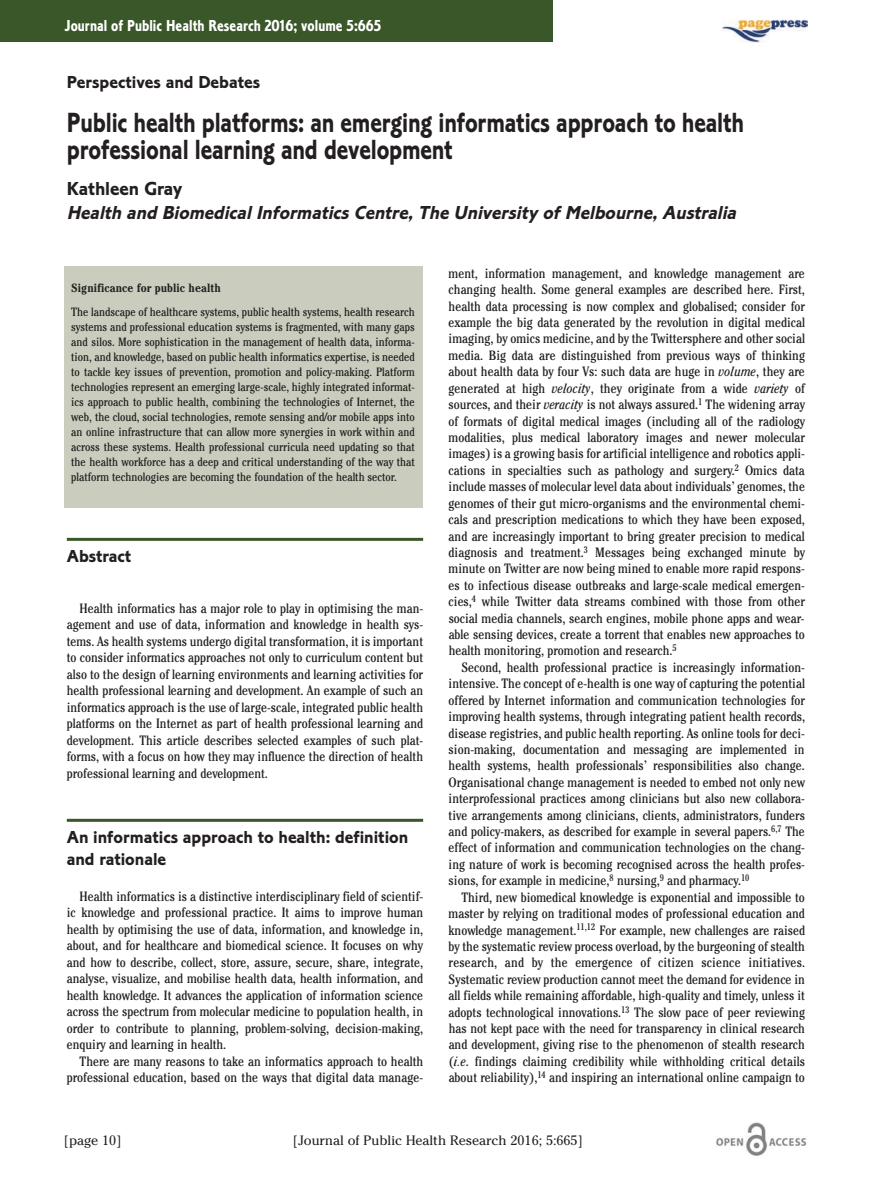
<style>
.page{position:relative;width:893px;height:1191px;background:#fff}
.page>*{position:absolute;margin:0;border:0;box-sizing:border-box;transform-origin:0 0}
.t1{font:28.8px/27px "Corinthian Bold Plain";letter-spacing:-.005em;color:#231f20;scale:.83 1}
.t2{font:italic 19.5px "Corinthian Bold Plain";color:#231f20}
.t3{font:19.5px "Corinthian Bold Plain";color:#231f20}
.t4{font:18px/21.9px "Corinthian Bold Plain";color:#231f20}
.t5{font:16.5px "Corinthian Bold Condensed Plain";color:#fff}
.t6{font:condensed 13.5px/16.4px "Cheltenham";color:#231f20;text-align:justify}
.t7{font:13.5px "Cheltenham";color:#231f20}
.t8{font:condensed 12px/15px "Cheltenham";color:#231f20;text-align:justify}
.t9{font:700 condensed 12px "Cheltenham";color:#231f20}
.s1{font-style:italic}
</style>
<div class="page">
<div style="left:0;top:0;width:552px;height:41px;background:#395728"></div>
<img style="left:723px;top:19px;width:84px;height:24px">
<img style="left:716px;top:1123px;width:91px;height:34px">
<hr style="left:67px;top:538px;width:356px;height:3px;background:#395728">
<hr style="left:67px;top:819px;width:356px;height:3px;background:#395728">
<div style="left:64px;top:266px;width:358px;height:242px;background:#cacdbe"></div>
<p class="t5" style="left:65px;top:20px;width:318px">Journal of Public Health Research 2016; volume 5:665</p>
<h3 class="t4" style="left:67px;top:73px;width:195px">Perspectives and Debates</h3>
<h1 class="t1" style="left:67px;top:112px;width:818px">Public health platforms: an emerging informatics approach to health professional learning and development</h1>
<h2 class="t3" style="left:67px;top:182px;width:117px">Kathleen Gray</h2>
<h2 class="t2" style="left:67px;top:206px;width:674px">Health and Biomedical Informatics Centre, The University of Melbourne, Australia</h2>
<p class="t9" style="left:71px;top:284px;width:151px">Significance for public health</p>
<p class="t8" style="left:71px;top:305px;width:345px">The landscape of healthcare systems, public health systems, health research systems and professional education systems is fragmented, with many gaps and silos. More sophistication in the management of health data, informa&shy;tion, and knowledge, based on public health informatics expertise, is needed to tackle key issues of prevention, promotion and policy-making. Platform technologies represent an emerging large-scale, highly integrated informat&shy;ics approach to public health, combining the technologies of Internet, the web, the cloud, social technologies, remote sensing and/or mobile apps into an online infrastructure that can allow more synergies in work within and across these systems. Health professional curricula need updating so that the health workforce has a deep and critical understanding of the way that platform technologies are becoming the foundation of the health sector.</p>
<h3 class="t4" style="left:67px;top:547px;width:66px">Abstract</h3>
<p class="t6" style="left:67px;top:601px;width:358px;text-indent:13px">Health informatics has a major role to play in optimising the man&shy;agement and use of data, information and knowledge in health sys&shy;tems. As health systems undergo digital transformation, it is important to consider informatics approaches not only to curriculum content but also to the design of learning environments and learning activities for health professional learning and development. An example of such an informatics approach is the use of large-scale, integrated public health platforms on the Internet as part of health professional learning and development. This article describes selected examples of such plat&shy;forms, with a focus on how they may influence the direction of health professional learning and development.</p>
<h3 class="t4" style="left:67px;top:828px;width:343px">An informatics approach to health: definition and rationale</h3>
<p class="t6" style="left:67px;top:889px;width:358px;text-indent:13px">Health informatics is a distinctive interdisciplinary field of scientif&shy;ic knowledge and professional practice. It aims to improve human health by optimising the use of data, information, and knowledge in, about, and for healthcare and biomedical science. It focuses on why and how to describe, collect, store, assure, secure, share, integrate, analyse, visualize, and mobilise health data, health information, and health knowledge. It advances the application of information science across the spectrum from molecular medicine to population health, in order to contribute to planning, problem-solving, decision-making, enquiry and learning in health.</p>
<p class="t6" style="left:67px;top:1054px;width:358px;text-align:right">There are many reasons to take an informatics approach to health professional education, based on the ways that digital data manage-</p>
<p class="t6" style="left:449px;top:266px;width:358px">ment, information management, and knowledge management are changing health. Some general examples are described here. First, health data processing is now complex and globalised; consider for example the big data generated by the revolution in digital medical imaging, by omics medicine, and by the Twittersphere and other social media. Big data are distinguished from previous ways of thinking about health data by four Vs: such data are huge in <span class="s1">volume</span>, they are generated at high <span class="s1">velocity</span>, they originate from a wide <span class="s1">variety</span> of sources, and their <span class="s1">veracity</span> is not always assured.<sup>1</sup> The widening array of formats of digital medical images (including all of the radiology modalities, plus medical laboratory images and newer molecular images) is a growing basis for artificial intelligence and robotics appli&shy;cations in specialties such as pathology and surgery.<sup>2</sup> Omics data include masses of molecular level data about individuals’ genomes, the genomes of their gut micro-organisms and the environmental chemi&shy;cals and prescription medications to which they have been exposed, and are increasingly important to bring greater precision to medical diagnosis and treatment.<sup>3</sup> Messages being exchanged minute by minute on Twitter are now being mined to enable more rapid respons&shy;es to infectious disease outbreaks and large-scale medical emergen&shy;cies,<sup>4</sup> while Twitter data streams combined with those from other social media channels, search engines, mobile phone apps and wear&shy;able sensing devices, create a torrent that enables new approaches to health monitoring, promotion and research.<sup>5</sup></p>
<p class="t6" style="left:449px;top:660px;width:358px;text-indent:13px">Second, health professional practice is increasingly information&shy;intensive. The concept of e-health is one way of capturing the potential offered by Internet information and communication technologies for improving health systems, through integrating patient health records, disease registries, and public health reporting. As online tools for deci&shy;sion-making, documentation and messaging are implemented in health systems, health professionals’ responsibilities also change.<br>Organisational change management is needed to embed not only new interprofessional practices among clinicians but also new collabora&shy;tive arrangements among clinicians, clients, administrators, funders and policy-makers, as described for example in several papers.<sup>6,7</sup> The effect of information and communication technologies on the chang&shy;ing nature of work is becoming recognised across the health profes&shy;sions, for example in medicine,<sup>8</sup> nursing,<sup>9</sup> and pharmacy.<sup>10</sup></p>
<p class="t6" style="left:449px;top:890px;width:358px;text-indent:13px">Third, new biomedical knowledge is exponential and impossible to master by relying on traditional modes of professional education and knowledge management.<sup>11,12</sup> For example, new challenges are raised by the systematic review process overload, by the burgeoning of stealth research, and by the emergence of citizen science initiatives.<br>Systematic review production cannot meet the demand for evidence in all fields while remaining affordable, high-quality and timely, unless it adopts technological innovations.<sup>13</sup> The slow pace of peer reviewing has not kept pace with the need for transparency in clinical research and development, giving rise to the phenomenon of stealth research (<span class="s1">i.e</span>. findings claiming credibility while withholding critical details about reliability),<sup>14</sup> and inspiring an international online campaign to</p>
<p class="t7" style="left:64px;top:1132px;width:59px">[page 10]</p>
<p class="t7" style="left:293px;top:1132px;width:292px">[Journal of Public Health Research 2016; 5:665]</p>
</div>
